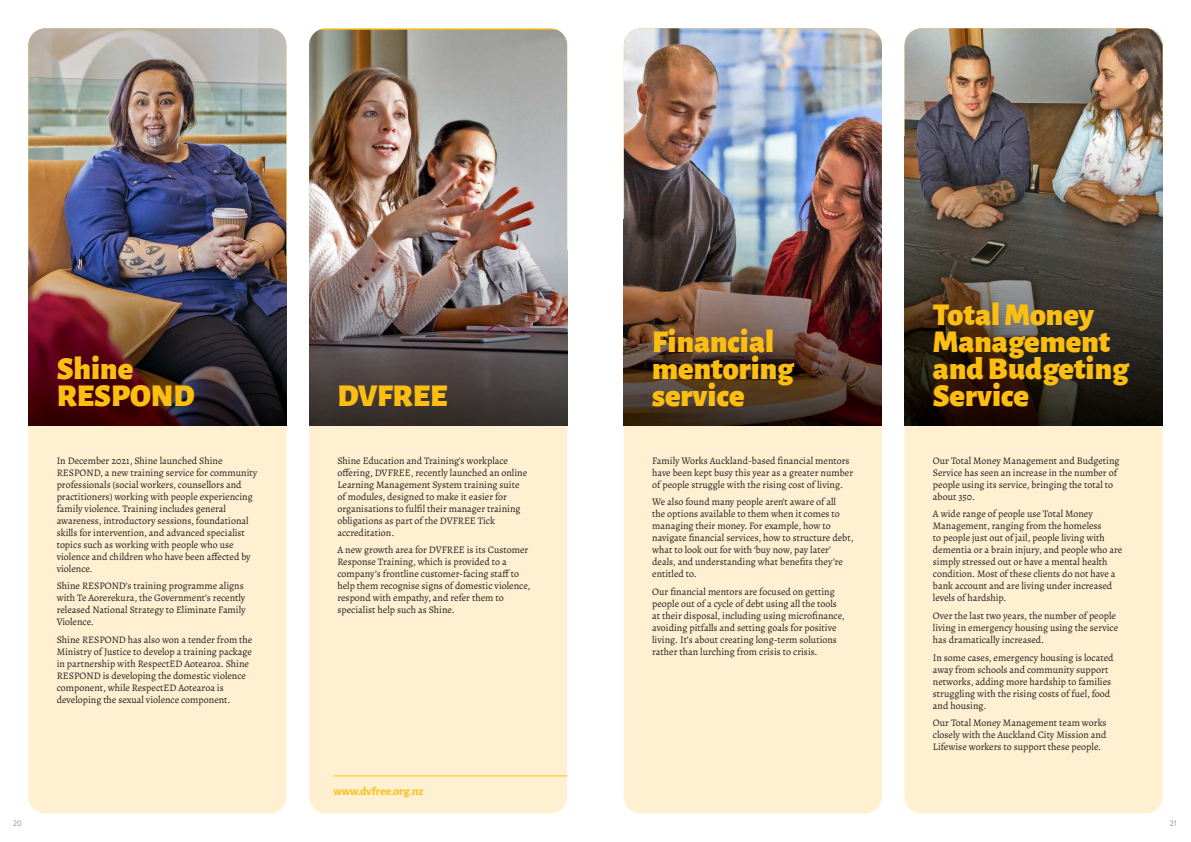
<style>
.page{position:relative;width:1191px;height:842px;background:#fff}
.page>*{position:absolute;margin:0;border:0;box-sizing:border-box;transform-origin:0 0}
.t1{font:900 32px/27px "Alegreya Sans";color:#fdbe12}
.t2{font:700 12px "Alegreya Sans";color:#fdbe12}
.t3{font:10px/12px "Alegreya";color:#231f20}
.t4{font:8px "Brown";color:#a6acb4}
</style>
<div class="page">
<div style="left:309px;top:425px;width:258px;height:389px;background:#fef0d0"></div>
<img style="left:309px;top:30px;width:258px;height:221px">
<img style="left:309px;top:251px;width:258px;height:174px">
<div style="left:28px;top:425px;width:258px;height:389px;background:#fef0d0"></div>
<img style="left:28px;top:28px;width:258px;height:238px">
<svg style="left:286px;top:312px;width:1px;height:113px"></svg>
<img style="left:28px;top:266px;width:258px;height:159px">
<div style="left:624px;top:425px;width:258px;height:389px;background:#fef0d0"></div>
<img style="left:624px;top:28px;width:258px;height:192px">
<img style="left:624px;top:220px;width:258px;height:205px">
<div style="left:904px;top:425px;width:258px;height:389px;background:#fef0d0"></div>
<img style="left:904px;top:28px;width:258px;height:108px">
<svg style="left:1162px;top:136px;width:1px;height:289px"></svg>
<svg style="left:1162px;top:312px;width:1px;height:113px"></svg>
<img style="left:904px;top:136px;width:258px;height:289px">
<hr style="left:333px;top:775px;width:234px;height:1px;background:#fdbe12">
<h1 class="t1" style="left:57px;top:352px;width:139px">Shine<br>RESPOND</h1>
<p class="t3" style="left:57px;top:454px;width:202px">In December 2021, Shine launched Shine RESPOND, a new training service for community professionals (social workers, counsellors and practitioners) working with people experiencing family violence. Training includes general awareness, introductory sessions, foundational skills for intervention, and advanced specialist topics such as working with people who use violence and children who have been affected by violence.</p>
<p class="t3" style="left:57px;top:580px;width:190px">Shine RESPOND’s training programme aligns with Te Aorerekura, the Government’s recently released National Strategy to Eliminate Family Violence.</p>
<p class="t3" style="left:57px;top:634px;width:197px">Shine RESPOND has also won a tender from the Ministry of Justice to develop a training package in partnership with RespectED Aotearoa. Shine RESPOND is developing the domestic violence component, while RespectED Aotearoa is developing the sexual violence component.</p>
<h1 class="t1" style="left:337px;top:379px;width:111px">DVFREE</h1>
<p class="t3" style="left:337px;top:454px;width:191px">Shine Education and Training’s workplace offering, DVFREE, recently launched an online Learning Management System training suite of modules, designed to make it easier for organisations to fulfil their manager training obligations as part of the DVFREE Tick accreditation.</p>
<p class="t3" style="left:337px;top:544px;width:194px">A new growth area for DVFREE is its Customer Response Training, which is provided to a company’s frontline customer-facing staff to help them recognise signs of domestic violence, respond with empathy, and refer them to specialist help such as Shine.</p>
<p class="t2" style="left:333px;top:782px;width:92px">www.dvfree.org.nz</p>
<h1 class="t1" style="left:652px;top:325px;width:143px">Financial mentoring service</h1>
<p class="t3" style="left:652px;top:454px;width:202px">Family Works Auckland-based financial mentors have been kept busy this year as a greater number of people struggle with the rising cost of living.</p>
<p class="t3" style="left:652px;top:496px;width:203px">We also found many people aren’t aware of all<br>the options available to them when it comes to managing their money. For example, how to navigate financial services, how to structure debt, what to look out for with ‘buy now, pay later’ deals, and understanding what benefits they’re entitled to.</p>
<p class="t3" style="left:652px;top:586px;width:194px">Our financial mentors are focused on getting people out of a cycle of debt using all the tools at their disposal, including using microfinance, avoiding pitfalls and setting goals for positive living. It’s about creating long-term solutions rather than lurching from crisis to crisis.</p>
<h1 class="t1" style="left:933px;top:298px;width:197px">Total Money<br>Management and Budgeting<br>Service</h1>
<p class="t3" style="left:933px;top:454px;width:188px">Our Total Money Management and Budgeting Service has seen an increase in the number of people using its service, bringing the total to about 350.</p>
<p class="t3" style="left:933px;top:508px;width:191px">A wide range of people use Total Money Management, ranging from the homeless<br>to people just out of jail, people living with dementia or a brain injury, and people who are simply stressed out or have a mental health condition. Most of these clients do not have a bank account and are living under increased levels of hardship.</p>
<p class="t3" style="left:933px;top:610px;width:187px">Over the last two years, the number of people living in emergency housing using the service has dramatically increased.</p>
<p class="t3" style="left:933px;top:651px;width:182px">In some cases, emergency housing is located away from schools and community support networks, adding more hardship to families struggling with the rising costs of fuel, food and housing.</p>
<p class="t3" style="left:933px;top:717px;width:175px;text-align:justify">Our Total Money Management team works closely with the Auckland City Mission and Lifewise workers to support these people.</p>
<p class="t4" style="left:13px;top:817px;width:10px">20</p>
<p class="t4" style="left:1169px;top:817px;width:9px">21</p>
</div>
